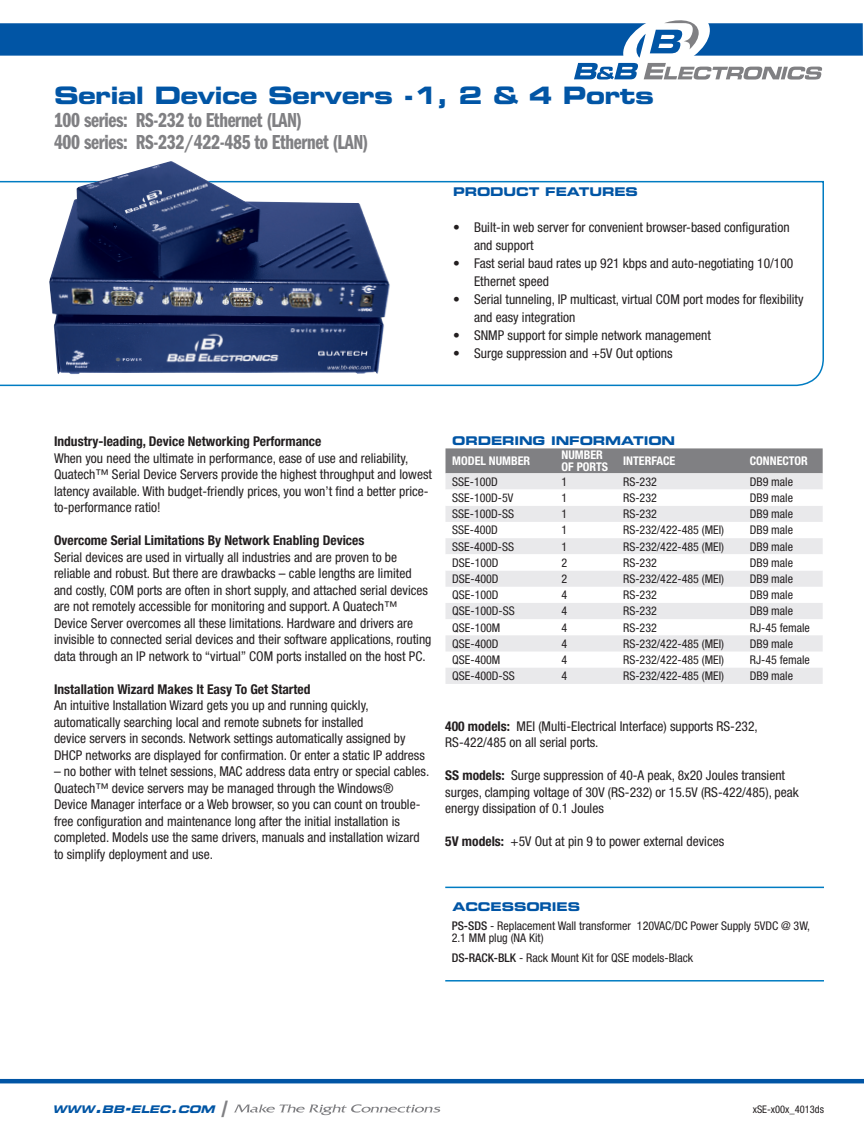
<style>
.page{position:relative;width:864px;height:1134px;background:#fff}
.page>*{position:absolute;margin:0;border:0;box-sizing:border-box;transform-origin:0 0}
.t1{font:24px "Eurostile LT Std Bold Ex 2";letter-spacing:-.03em;color:#0155a5}
.t2{font:21px/22.5px "ITC Franklin Gothic Std Dm Cp";letter-spacing:-.015em;color:#808083}
.t3{font:condensed 13.5px/16.5px "Helvetica Neue LT Std";color:#231f20}
.t4{font:700 condensed 13.5px "Helvetica Neue LT Std";color:#231f20}
.t5{font:condensed 12px/12px "Helvetica Neue LT Std";color:#231f20}
.t6{font:12px "Eurostile LT Std Bold Ex 2";letter-spacing:-.01em;color:#0155a5}
.t7{font:700 condensed 12px/12px "Helvetica Neue LT Std";color:#fff}
.t8{font:italic 10.5px "Eurostile LT Std Bold Ex 2";color:#0155a5}
.t9{font:condensed 10.5px "Helvetica Neue LT Std";color:#231f20}
.s1{font-weight:700}
.s2{font-weight:500}
.s3{font-size:15px}
.s4{font-size:16.5px;color:#808083}
</style>
<div class="page">
<svg style="left:0;top:180px;width:824px;height:207px"></svg>
<hr style="left:445px;top:887px;width:379px;height:1px;background:#007cc2">
<hr style="left:445px;top:980px;width:379px;height:2px;background:#007cc2">
<div style="left:446px;top:448px;width:377px;height:25px;background:#808083"></div>
<svg style="left:446px;top:473px;width:377px;height:211px;fill:#e9e9eb"></svg>
<svg style="left:446px;top:490px;width:377px;height:81px"></svg>
<img style="left:49px;top:161px;width:341px;height:213px">
<svg style="left:234px;top:1104px;width:206px;height:11px"></svg>
<svg style="left:0;top:20px;width:863px;height:60px"></svg>
<hr style="left:0;top:1079px;width:864px;height:4px;background:#0155a5">
<h1 class="t1" style="left:54px;top:79px;width:602px">SERIAL DEVICE SERVERS -1, 2 &amp; 4 PORTS</h1>
<h2 class="t2" style="left:54px;top:109px;width:316px">100 series: RS-232 to Ethernet (LAN)<br>400 series: RS-232/422-485 to Ethernet (LAN)</h2>
<p class="t6" style="left:453px;top:184px;width:162px">PRODUCT FEATURES</p>
<p class="t3" style="left:474px;top:218px;width:317px;line-height:18px;text-indent:-21px">• Built-in web server for convenient browser-based configuration and support</p>
<p class="t3" style="left:474px;top:254px;width:321px;line-height:18px;text-indent:-21px">• Fast serial baud rates up 921 kbps and auto-negotiating 10/100<br>Ethernet speed</p>
<p class="t3" style="left:474px;top:290px;width:331px;line-height:18px;text-indent:-21px">• Serial tunneling, IP multicast, virtual COM port modes for flexibility and easy integration</p>
<p class="t3" style="left:453px;top:326px;width:259px">• SNMP support for simple network management</p>
<p class="t3" style="left:453px;top:344px;width:221px">• Surge suppression and +5V Out options</p>
<p class="t4" style="left:54px;top:433px;width:269px">Industry-leading, Device Networking Performance</p>
<p class="t3" style="left:54px;top:450px;width:379px">When you need the ultimate in performance, ease of use and reliability, Quatech™ Serial Device Servers provide the highest throughput and lowest latency available. With budget-friendly prices, you won’t find a better price&shy;to-performance ratio!</p>
<p class="t4" style="left:54px;top:532px;width:312px">Overcome Serial Limitations By Network Enabling Devices</p>
<p class="t3" style="left:54px;top:549px;width:379px">Serial devices are used in virtually all industries and are proven to be reliable and robust. But there are drawbacks – cable lengths are limited and costly, COM ports are often in short supply, and attached serial devices are not remotely accessible for monitoring and support. A Quatech™ Device Server overcomes all these limitations. Hardware and drivers are invisible to connected serial devices and their software applications, routing data through an IP network to “virtual” COM ports installed on the host PC.</p>
<p class="t4" style="left:54px;top:681px;width:258px">Installation Wizard Makes It Easy To Get Started</p>
<p class="t3" style="left:54px;top:697px;width:372px">An intuitive Installation Wizard gets you up and running quickly, automatically searching local and remote subnets for installed<br>device servers in seconds. Network settings automatically assigned by DHCP networks are displayed for confirmation. Or enter a static IP address</p>
<p class="t3" style="left:54px;top:763px;width:377px">– no bother with telnet sessions, MAC address data entry or special cables.<br>Quatech™ device servers may be managed through the Windows® Device Manager interface or a Web browser, so you can count on trouble&shy;free configuration and maintenance long after the initial installation is completed. Models use the same drivers, manuals and installation wizard to simplify deployment and use.</p>
<p class="t6" style="left:452px;top:432px;width:225px">ORDERING INFORMATION</p>
<p class="t7" style="left:452px;top:455px;width:16px">Model</p>
<p class="t7" style="left:489px;top:455px;width:43px">Number</p>
<p class="t7" style="left:562px;top:449px;width:43px">Number of Ports</p>
<p class="t7" style="left:623px;top:455px;width:53px">Interface</p>
<p class="t7" style="left:750px;top:455px;width:8px">Conne</p>
<p class="t7" style="left:782px;top:455px;width:27px">ctor</p>
<p class="t5" style="left:452px;top:475px;width:47px">SSE-100D</p>
<p class="t5" style="left:562px;top:475px;width:7px">1</p>
<p class="t5" style="left:623px;top:475px;width:35px">RS-232</p>
<p class="t5" style="left:750px;top:475px;width:45px">DB9 male</p>
<p class="t5" style="left:452px;top:492px;width:63px">SSE-100D-5V</p>
<p class="t5" style="left:562px;top:492px;width:7px">1</p>
<p class="t5" style="left:623px;top:492px;width:35px">RS-232</p>
<p class="t5" style="left:750px;top:492px;width:45px">DB9 male</p>
<p class="t5" style="left:452px;top:508px;width:63px">SSE-100D-SS</p>
<p class="t5" style="left:562px;top:508px;width:7px">1</p>
<p class="t5" style="left:623px;top:508px;width:35px">RS-232</p>
<p class="t5" style="left:750px;top:508px;width:45px">DB9 male</p>
<p class="t5" style="left:452px;top:524px;width:47px">SSE-400D</p>
<p class="t5" style="left:562px;top:524px;width:7px">1</p>
<p class="t5" style="left:623px;top:524px;width:102px">RS-232/422-485 (MEI)</p>
<p class="t5" style="left:750px;top:524px;width:45px">DB9 male</p>
<p class="t5" style="left:452px;top:540px;width:63px">SSE-400D-SS</p>
<p class="t5" style="left:562px;top:540px;width:7px">1</p>
<p class="t5" style="left:623px;top:540px;width:102px">RS-232/422-485 (MEI)</p>
<p class="t5" style="left:750px;top:540px;width:45px">DB9 male</p>
<p class="t5" style="left:452px;top:556px;width:48px">DSE-100D</p>
<p class="t5" style="left:562px;top:556px;width:7px">2</p>
<p class="t5" style="left:623px;top:556px;width:35px">RS-232</p>
<p class="t5" style="left:750px;top:556px;width:45px">DB9 male</p>
<p class="t5" style="left:452px;top:573px;width:48px">DSE-400D</p>
<p class="t5" style="left:562px;top:573px;width:7px">2</p>
<p class="t5" style="left:623px;top:573px;width:102px">RS-232/422-485 (MEI)</p>
<p class="t5" style="left:750px;top:573px;width:45px">DB9 male</p>
<p class="t5" style="left:452px;top:589px;width:48px">QSE-100D</p>
<p class="t5" style="left:562px;top:589px;width:7px">4</p>
<p class="t5" style="left:623px;top:589px;width:35px">RS-232</p>
<p class="t5" style="left:750px;top:589px;width:45px">DB9 male</p>
<p class="t5" style="left:452px;top:605px;width:64px">QSE-100D-SS</p>
<p class="t5" style="left:562px;top:605px;width:7px">4</p>
<p class="t5" style="left:623px;top:605px;width:35px">RS-232</p>
<p class="t5" style="left:750px;top:605px;width:45px">DB9 male</p>
<p class="t5" style="left:452px;top:621px;width:50px">QSE-100M</p>
<p class="t5" style="left:562px;top:621px;width:7px">4</p>
<p class="t5" style="left:623px;top:621px;width:35px">RS-232</p>
<p class="t5" style="left:750px;top:621px;width:62px">RJ-45 female</p>
<p class="t5" style="left:452px;top:637px;width:48px">QSE-400D</p>
<p class="t5" style="left:562px;top:637px;width:7px">4</p>
<p class="t5" style="left:623px;top:637px;width:102px">RS-232/422-485 (MEI)</p>
<p class="t5" style="left:750px;top:637px;width:45px">DB9 male</p>
<p class="t5" style="left:452px;top:654px;width:50px">QSE-400M</p>
<p class="t5" style="left:562px;top:654px;width:7px">4</p>
<p class="t5" style="left:623px;top:654px;width:102px">RS-232/422-485 (MEI)</p>
<p class="t5" style="left:750px;top:654px;width:62px">RJ-45 female</p>
<p class="t5" style="left:452px;top:670px;width:64px">QSE-400D-SS</p>
<p class="t5" style="left:562px;top:670px;width:7px">4</p>
<p class="t5" style="left:623px;top:670px;width:102px">RS-232/422-485 (MEI)</p>
<p class="t5" style="left:750px;top:670px;width:45px">DB9 male</p>
<p class="t3" style="left:445px;top:718px;width:314px"><span class="s1">400 models:</span> MEI (Multi-Electrical Interface) supports RS-232,<br>RS-422/485 on all serial ports.</p>
<p class="t3" style="left:445px;top:767px;width:355px"><span class="s1">SS models:</span> Surge suppression of 40-A peak, 8x20 Joules transient surges, clamping voltage of 30V (RS-232) or 15.5V (RS-422/485), peak energy dissipation of 0.1 Joules</p>
<p class="t3" style="left:445px;top:833px;width:281px"><span class="s1">5V models:</span> +5V Out at pin 9 to power external devices</p>
<p class="t6" style="left:452px;top:899px;width:129px">ACCESSORIES</p>
<p class="t5" style="left:452px;top:919px;width:360px"><span class="s2">PS-SDS</span> - Replacement Wall transformer 120VAC/DC Power Supply 5VDC @ 3W,<br>2.1 MM plug (NA Kit)</p>
<p class="t5" style="left:452px;top:952px;width:243px"><span class="s2">DS-RACK-BLK</span> - Rack Mount Kit for QSE models-Black</p>
<p class="t8" style="left:52px;top:1102px;width:180px">WWW<span class="s3">.</span>BB<span class="s3">-</span>ELEC<span class="s3">.</span>COM <span class="s4">|</span></p>
<p class="t9" style="left:753px;top:1104px;width:73px">xSE-x00x_4013ds</p>
</div>
